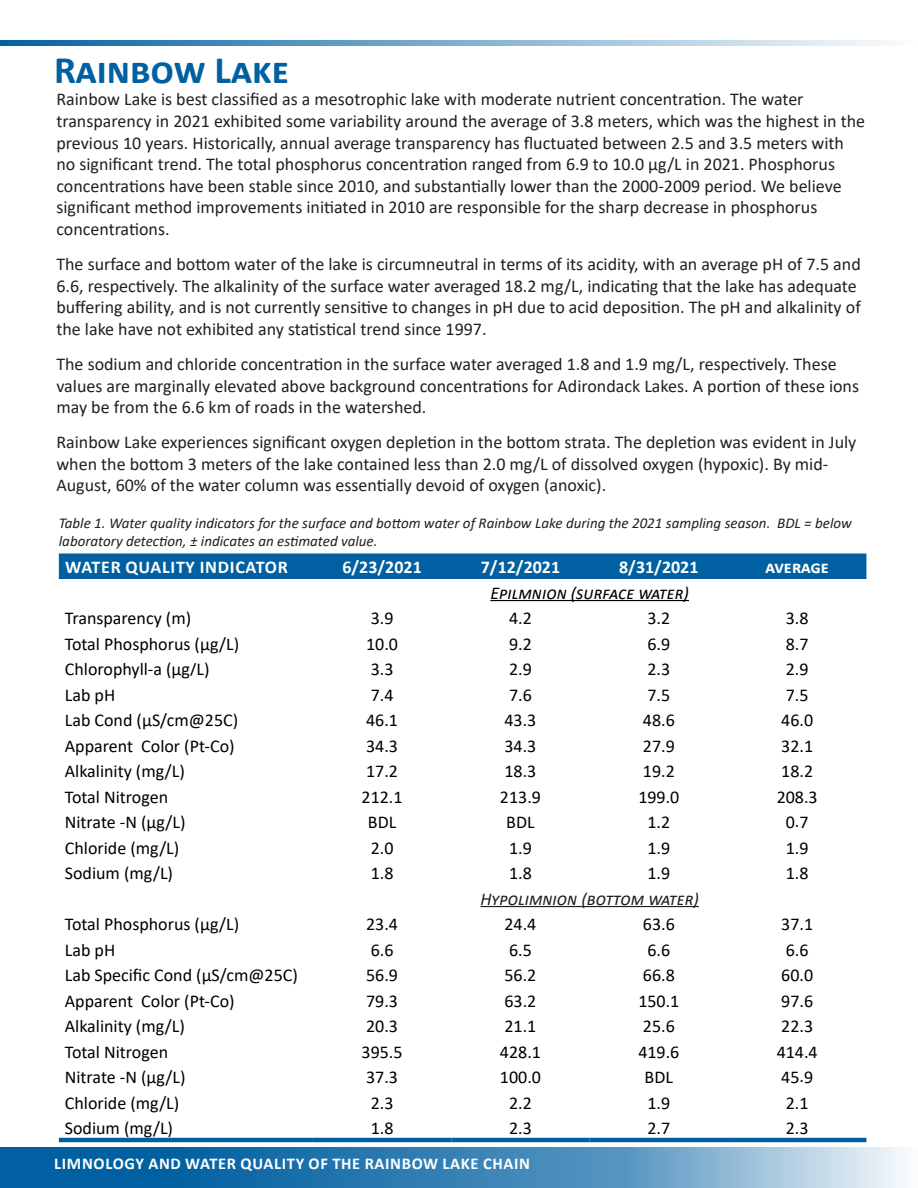
<style>
.page{position:relative;width:918px;height:1188px;background:#fff}
.page>*{position:absolute;margin:0;border:0;box-sizing:border-box;transform-origin:0 0}
.t1{font:700 39px "Calibri";color:#0160a1}
.t2{font:18px/21.6px "Calibri";color:#231f20}
.t3{font:18px "Calibri";color:#000}
.t4{font:700 18px "Calibri";color:#fff}
.t5{font:italic 18px "Calibri";color:#231f20}
.t6{font:italic 18px "Calibri";color:#000}
.t7{font:700 18px "Calibri";letter-spacing:.04em;color:#fff}
.t8{font:700 16.5px "Calibri";letter-spacing:.04em;color:#fff}
.t9{font:italic 15px/18px "Calibri";color:#231f20}
</style>
<div class="page">
<svg style="left:0;top:40px;width:886px;height:5px;background:#7bacce"></svg>
<svg style="left:0;top:1148px;width:904px;height:40px;background:#498dbb"></svg>
<hr style="left:917px;top:1148px;width:1px;height:40px;background:#0160a1">
<div style="left:59px;top:554px;width:807px;height:25px;background:#0160a1"></div>
<hr style="left:59px;top:1138px;width:254px;height:4px;background:#0160a1">
<hr style="left:313px;top:1138px;width:138px;height:4px;background:#0160a1">
<hr style="left:451px;top:1138px;width:139px;height:4px;background:#0160a1">
<hr style="left:590px;top:1138px;width:138px;height:4px;background:#0160a1">
<hr style="left:728px;top:1138px;width:138px;height:4px;background:#0160a1">
<hr style="left:490px;top:600px;width:199px;height:1px;background:#000">
<hr style="left:480px;top:906px;width:219px;height:1px;background:#231f20">
<p class="t1" style="left:54px;top:43px;width:237px">Rainbow Lake</p>
<p class="t2" style="left:56px;top:88px;width:810px">Rainbow Lake is best classified as a mesotrophic lake with moderate nutrient concentration. The water transparency in 2021 exhibited some variability around the average of 3.8 meters, which was the highest in the previous 10 years. Historically, annual average transparency has fluctuated between 2.5 and 3.5 meters with no significant trend. The total phosphorus concentration ranged from 6.9 to 10.0 µg/L in 2021. Phosphorus concentrations have been stable since 2010, and substantially lower than the 2000-2009 period. We believe significant method improvements initiated in 2010 are responsible for the sharp decrease in phosphorus concentrations.</p>
<p class="t2" style="left:56px;top:253px;width:806px">The surface and bottom water of the lake is circumneutral in terms of its acidity, with an average pH of 7.5 and 6.6, respectively. The alkalinity of the surface water averaged 18.2 mg/L, indicating that the lake has adequate buffering ability, and is not currently sensitive to changes in pH due to acid deposition. The pH and alkalinity of the lake have not exhibited any statistical trend since 1997.</p>
<p class="t2" style="left:56px;top:353px;width:804px">The sodium and chloride concentration in the surface water averaged 1.8 and 1.9 mg/L, respectively. These values are marginally elevated above background concentrations for Adirondack Lakes. A portion of these ions may be from the 6.6 km of roads in the watershed.</p>
<p class="t2" style="left:56px;top:431px;width:801px">Rainbow Lake experiences significant oxygen depletion in the bottom strata. The depletion was evident in July when the bottom 3 meters of the lake contained less than 2.0 mg/L of dissolved oxygen (hypoxic). By mid-<br>August, 60% of the water column was essentially devoid of oxygen (anoxic).</p>
<p class="t9" style="left:59px;top:514px;width:795px">Table 1. Water quality indicators for the surface and bottom water of Rainbow Lake during the 2021 sampling season. BDL = below laboratory detection, ± indicates an estimated value.</p>
<p class="t7" style="left:65px;top:554px;width:224px">WATER QUALITY INDICATOR</p>
<p class="t4" style="left:342px;top:554px;width:81px">6/23/2021</p>
<p class="t4" style="left:481px;top:554px;width:81px">7/12/2021</p>
<p class="t4" style="left:619px;top:554px;width:81px">8/31/2021</p>
<p class="t4" style="left:766px;top:554px;width:65px">average</p>
<p class="t6" style="left:490px;top:580px;width:200px">Epilmnion (surface water)</p>
<p class="t3" style="left:65px;top:606px;width:128px">Transparency (m)</p>
<p class="t3" style="left:371px;top:606px;width:24px">3.9</p>
<p class="t3" style="left:509px;top:606px;width:24px">4.2</p>
<p class="t3" style="left:647px;top:606px;width:24px">3.2</p>
<p class="t3" style="left:786px;top:606px;width:24px">3.8</p>
<p class="t3" style="left:65px;top:631px;width:176px">Total Phosphorus (µg/L)</p>
<p class="t3" style="left:366px;top:631px;width:33px">10.0</p>
<p class="t3" style="left:509px;top:631px;width:24px">9.2</p>
<p class="t3" style="left:647px;top:631px;width:24px">6.9</p>
<p class="t3" style="left:786px;top:631px;width:24px">8.7</p>
<p class="t3" style="left:65px;top:657px;width:146px">Chlorophyll-a (µg/L)</p>
<p class="t3" style="left:371px;top:657px;width:24px">3.3</p>
<p class="t3" style="left:509px;top:657px;width:24px">2.9</p>
<p class="t3" style="left:647px;top:657px;width:24px">2.3</p>
<p class="t3" style="left:786px;top:657px;width:24px">2.9</p>
<p class="t3" style="left:65px;top:682px;width:52px">Lab pH</p>
<p class="t3" style="left:371px;top:682px;width:24px">7.4</p>
<p class="t3" style="left:509px;top:682px;width:24px">7.6</p>
<p class="t3" style="left:647px;top:682px;width:24px">7.5</p>
<p class="t3" style="left:786px;top:682px;width:24px">7.5</p>
<p class="t3" style="left:65px;top:708px;width:175px">Lab Cond (µS/cm@25C)</p>
<p class="t3" style="left:366px;top:708px;width:33px">46.1</p>
<p class="t3" style="left:505px;top:708px;width:33px">43.3</p>
<p class="t3" style="left:643px;top:708px;width:33px">48.6</p>
<p class="t3" style="left:781px;top:708px;width:33px">46.0</p>
<p class="t3" style="left:65px;top:733px;width:171px">Apparent Color (Pt-Co)</p>
<p class="t3" style="left:366px;top:733px;width:33px">34.3</p>
<p class="t3" style="left:505px;top:733px;width:33px">34.3</p>
<p class="t3" style="left:643px;top:733px;width:33px">27.9</p>
<p class="t3" style="left:781px;top:733px;width:33px">32.1</p>
<p class="t3" style="left:65px;top:759px;width:122px">Alkalinity (mg/L)</p>
<p class="t3" style="left:366px;top:759px;width:33px">17.2</p>
<p class="t3" style="left:505px;top:759px;width:33px">18.3</p>
<p class="t3" style="left:643px;top:759px;width:33px">19.2</p>
<p class="t3" style="left:781px;top:759px;width:33px">18.2</p>
<p class="t3" style="left:65px;top:784px;width:105px">Total Nitrogen</p>
<p class="t3" style="left:362px;top:784px;width:43px">212.1</p>
<p class="t3" style="left:500px;top:784px;width:43px">213.9</p>
<p class="t3" style="left:638px;top:784px;width:43px">199.0</p>
<p class="t3" style="left:777px;top:784px;width:43px">208.3</p>
<p class="t3" style="left:65px;top:810px;width:122px">Nitrate -N (µg/L)</p>
<p class="t3" style="left:368px;top:810px;width:30px">BDL</p>
<p class="t3" style="left:506px;top:810px;width:30px">BDL</p>
<p class="t3" style="left:647px;top:810px;width:24px">1.2</p>
<p class="t3" style="left:786px;top:810px;width:24px">0.7</p>
<p class="t3" style="left:65px;top:835px;width:116px">Chloride (mg/L)</p>
<p class="t3" style="left:371px;top:835px;width:24px">2.0</p>
<p class="t3" style="left:509px;top:835px;width:24px">1.9</p>
<p class="t3" style="left:647px;top:835px;width:24px">1.9</p>
<p class="t3" style="left:786px;top:835px;width:24px">1.9</p>
<p class="t3" style="left:65px;top:861px;width:110px">Sodium (mg/L)</p>
<p class="t3" style="left:371px;top:861px;width:24px">1.8</p>
<p class="t3" style="left:509px;top:861px;width:24px">1.8</p>
<p class="t3" style="left:647px;top:861px;width:24px">1.9</p>
<p class="t3" style="left:786px;top:861px;width:24px">1.8</p>
<p class="t5" style="left:480px;top:886px;width:220px">Hypolimnion (bottom water)</p>
<p class="t3" style="left:65px;top:912px;width:176px">Total Phosphorus (µg/L)</p>
<p class="t3" style="left:366px;top:912px;width:33px">23.4</p>
<p class="t3" style="left:505px;top:912px;width:33px">24.4</p>
<p class="t3" style="left:643px;top:912px;width:33px">63.6</p>
<p class="t3" style="left:781px;top:912px;width:33px">37.1</p>
<p class="t3" style="left:65px;top:937px;width:52px">Lab pH</p>
<p class="t3" style="left:371px;top:937px;width:24px">6.6</p>
<p class="t3" style="left:509px;top:937px;width:24px">6.5</p>
<p class="t3" style="left:647px;top:937px;width:24px">6.6</p>
<p class="t3" style="left:786px;top:937px;width:24px">6.6</p>
<p class="t3" style="left:65px;top:963px;width:235px">Lab Specific Cond (µS/cm@25C)</p>
<p class="t3" style="left:366px;top:963px;width:33px">56.9</p>
<p class="t3" style="left:505px;top:963px;width:33px">56.2</p>
<p class="t3" style="left:643px;top:963px;width:33px">66.8</p>
<p class="t3" style="left:781px;top:963px;width:33px">60.0</p>
<p class="t3" style="left:65px;top:988px;width:171px">Apparent Color (Pt-Co)</p>
<p class="t3" style="left:366px;top:988px;width:33px">79.3</p>
<p class="t3" style="left:505px;top:988px;width:33px">63.2</p>
<p class="t3" style="left:638px;top:988px;width:43px">150.1</p>
<p class="t3" style="left:781px;top:988px;width:33px">97.6</p>
<p class="t3" style="left:65px;top:1014px;width:122px">Alkalinity (mg/L)</p>
<p class="t3" style="left:366px;top:1014px;width:33px">20.3</p>
<p class="t3" style="left:505px;top:1014px;width:33px">21.1</p>
<p class="t3" style="left:643px;top:1014px;width:33px">25.6</p>
<p class="t3" style="left:781px;top:1014px;width:33px">22.3</p>
<p class="t3" style="left:65px;top:1039px;width:105px">Total Nitrogen</p>
<p class="t3" style="left:362px;top:1039px;width:43px">395.5</p>
<p class="t3" style="left:500px;top:1039px;width:43px">428.1</p>
<p class="t3" style="left:638px;top:1039px;width:43px">419.6</p>
<p class="t3" style="left:777px;top:1039px;width:43px">414.4</p>
<p class="t3" style="left:65px;top:1065px;width:122px">Nitrate -N (µg/L)</p>
<p class="t3" style="left:366px;top:1065px;width:33px">37.3</p>
<p class="t3" style="left:500px;top:1065px;width:43px">100.0</p>
<p class="t3" style="left:645px;top:1065px;width:30px">BDL</p>
<p class="t3" style="left:781px;top:1065px;width:33px">45.9</p>
<p class="t3" style="left:65px;top:1090px;width:116px">Chloride (mg/L)</p>
<p class="t3" style="left:371px;top:1090px;width:24px">2.3</p>
<p class="t3" style="left:509px;top:1090px;width:24px">2.2</p>
<p class="t3" style="left:647px;top:1090px;width:24px">1.9</p>
<p class="t3" style="left:786px;top:1090px;width:24px">2.1</p>
<p class="t3" style="left:65px;top:1116px;width:110px">Sodium (mg/L)</p>
<p class="t3" style="left:371px;top:1116px;width:24px">1.8</p>
<p class="t3" style="left:509px;top:1116px;width:24px">2.3</p>
<p class="t3" style="left:647px;top:1116px;width:24px">2.7</p>
<p class="t3" style="left:786px;top:1116px;width:24px">2.3</p>
<p class="t8" style="left:54px;top:1151px;width:477px">LIMNOLOGY AND WATER QUALITY OF THE RAINBOW LAKE CHAIN</p>
</div>
